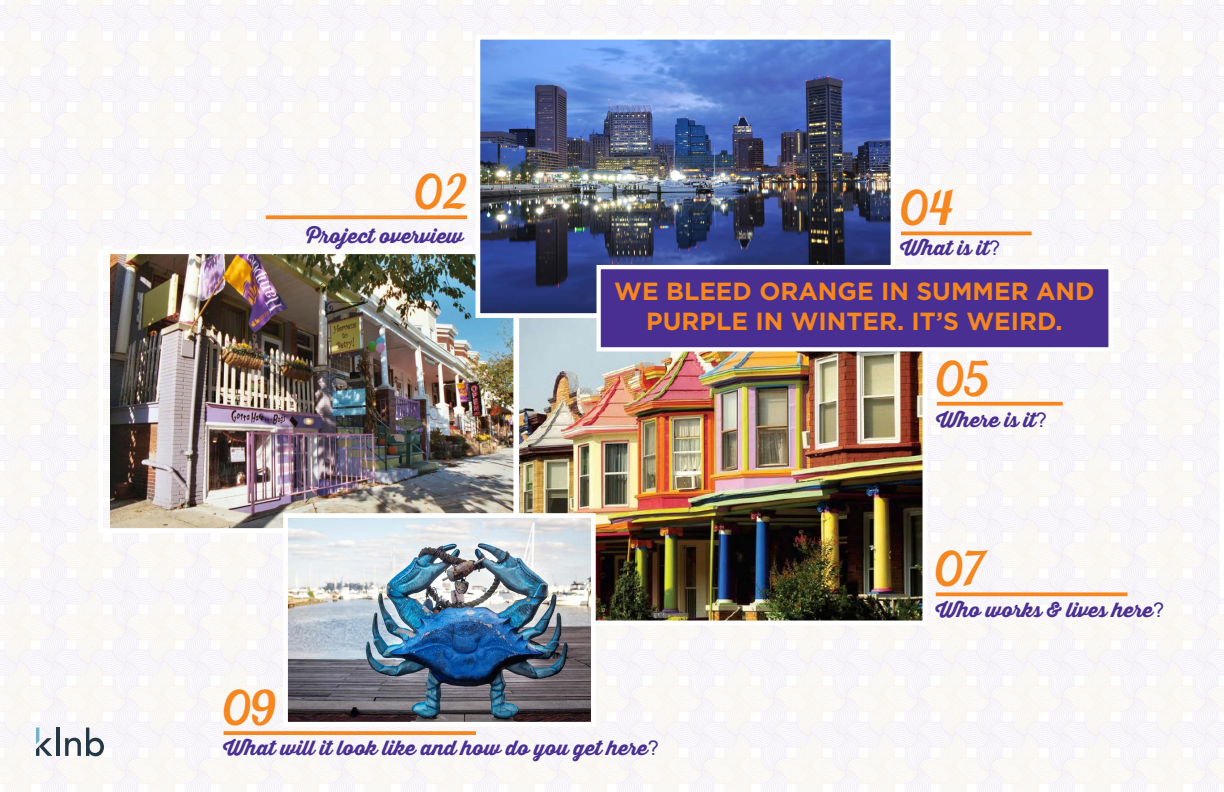
<style>
.page{position:relative;width:1224px;height:792px;background:#fff}
.page>*{position:absolute;margin:0;border:0;box-sizing:border-box;transform-origin:0 0}
.t1{font:47.5px "Blenda Script";color:#f6861f}
.t2{font:700 24.8px/29.8px "Gotham";color:#f6861f;text-align:center}
.t3{font:20px "Thirsty Script Extrabold Demo";color:#492f92}
.s1{font-family:"Arial"}
</style>
<div class="page">
<img style="left:0;top:0;width:1224px;height:792px">
<img style="left:521px;top:320px;width:409px;height:308px">
<img style="left:96px;top:247px;width:425px;height:288px">
<svg style="left:266px;top:215px;width:201px;height:4px"></svg>
<img style="left:281px;top:511px;width:317px;height:218px">
<img style="left:473px;top:32px;width:425px;height:288px">
<svg style="left:594px;top:263px;width:521px;height:91px;background:#624c9f"></svg>
<hr style="left:901px;top:232px;width:131px;height:3px;background:#f6861f">
<svg style="left:937px;top:402px;width:126px;height:4px"></svg>
<svg style="left:936px;top:592px;width:192px;height:4px"></svg>
<svg style="left:224px;top:731px;width:252px;height:4px"></svg>
<svg style="left:36px;top:728px;width:16px;height:28px"></svg>
<hr style="left:56px;top:728px;width:3px;height:28px;background:#243746">
<svg style="left:65px;top:728px;width:39px;height:28px"></svg>
<svg style="left:1217px;top:192px;width:7px;height:408px"></svg>
<h1 class="t1" style="left:415px;top:162px;width:53px">02</h1>
<p class="t3" style="left:306px;top:220px;width:158px">Project overview</p>
<h1 class="t1" style="left:901px;top:178px;width:55px">04</h1>
<p class="t3" style="left:900px;top:233px;width:101px">What is it<span class="s1">?</span></p>
<p class="t2" style="left:614px;top:277px;width:482px">WE BLEED ORANGE IN SUMMER AND<br>PURPLE IN WINTER. IT’S WEIRD.</p>
<h1 class="t1" style="left:937px;top:348px;width:54px">05</h1>
<p class="t3" style="left:936px;top:405px;width:112px">Where is it<span class="s1">?</span></p>
<h1 class="t1" style="left:936px;top:539px;width:51px">07</h1>
<p class="t3" style="left:935px;top:594px;width:230px">Who works &amp; lives here<span class="s1">?</span></p>
<h1 class="t1" style="left:223px;top:677px;width:54px">09</h1>
<p class="t3" style="left:223px;top:733px;width:437px">What will it look like and how do you get here<span class="s1">?</span></p>
</div>
